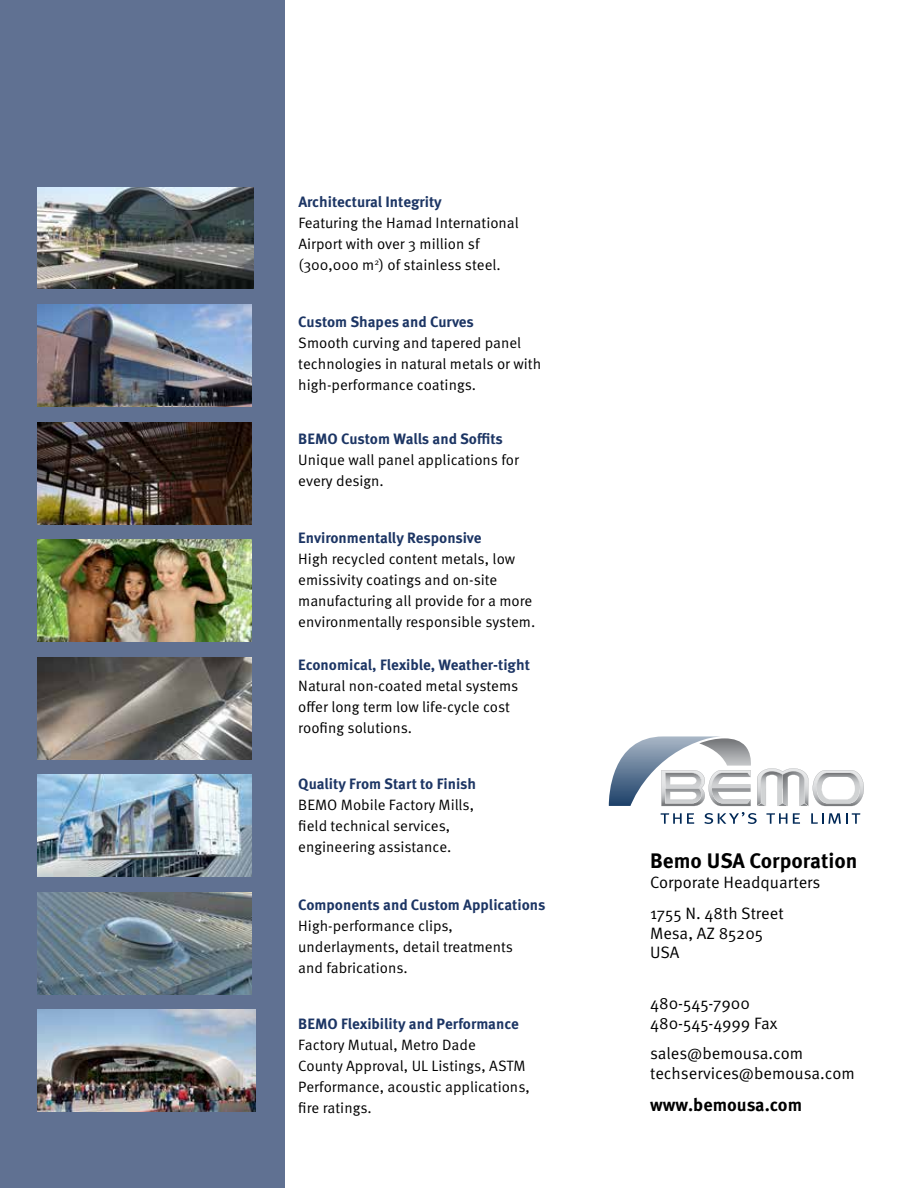
<style>
.page{position:relative;width:918px;height:1188px;background:#fff}
.page>*{position:absolute;margin:0;border:0;box-sizing:border-box;transform-origin:0 0}
.t1{font:700 21px "Meta OT";color:#000}
.t2{font:700 18px "Meta OT";color:#000}
.t3{font:16.5px/19.8px "Meta OT Norm";color:#000}
.t4{font:15px/21px "Meta OT Norm";color:#000}
.t5{font:700 15px "Meta OT";color:#1c3564}
</style>
<div class="page">
<svg style="left:661px;top:813px;width:33px;height:11px"></svg>
<svg style="left:704px;top:812px;width:53px;height:12px"></svg>
<svg style="left:766px;top:813px;width:21px;height:11px"></svg>
<svg style="left:793px;top:813px;width:7px;height:11px"></svg>
<svg style="left:811px;top:813px;width:49px;height:11px"></svg>
<svg style="left:757px;top:768px;width:107px;height:38px"></svg>
<svg style="left:724px;top:738px;width:27px;height:68px"></svg>
<img style="left:609px;top:736px;width:115px;height:70px">
<div style="left:0;top:0;width:284px;height:1188px;background:#607192"></div>
<img style="left:38px;top:187px;width:215px;height:102px">
<img style="left:38px;top:305px;width:214px;height:101px">
<img style="left:38px;top:422px;width:214px;height:102px">
<img style="left:38px;top:540px;width:214px;height:102px">
<img style="left:38px;top:657px;width:214px;height:102px">
<img style="left:38px;top:775px;width:214px;height:102px">
<img style="left:38px;top:892px;width:214px;height:102px">
<img style="left:38px;top:1010px;width:217px;height:102px">
<p class="t5" style="left:298px;top:192px;width:145px">Architectural Integrity</p>
<p class="t4" style="left:298px;top:212px;width:222px">Featuring the Hamad International<br>Airport with over 3 million sf (300,000 m<sup>2</sup>) of stainless steel.</p>
<p class="t5" style="left:298px;top:312px;width:177px">Custom Shapes and Curves</p>
<p class="t4" style="left:298px;top:332px;width:244px">Smooth curving and tapered panel technologies in natural metals or with high-performance coatings.</p>
<p class="t5" style="left:298px;top:429px;width:206px">BEMO Custom Walls and Soffits</p>
<p class="t4" style="left:298px;top:449px;width:222px">Unique wall panel applications for every design.</p>
<p class="t5" style="left:298px;top:528px;width:185px">Environmentally Responsive</p>
<p class="t4" style="left:298px;top:548px;width:239px">High recycled content metals, low emissivity coatings and on-site manufacturing all provide for a more environmentally responsible system.</p>
<p class="t5" style="left:298px;top:656px;width:233px">Economical, Flexible, Weather-tight</p>
<p class="t4" style="left:298px;top:676px;width:222px">Natural non-coated metal systems offer long term low life-cycle cost roofing solutions.</p>
<p class="t5" style="left:298px;top:774px;width:179px">Quality From Start to Finish</p>
<p class="t4" style="left:298px;top:794px;width:177px">BEMO Mobile Factory Mills, field technical services, engineering assistance.</p>
<p class="t5" style="left:298px;top:896px;width:249px">Components and Custom Applications</p>
<p class="t4" style="left:298px;top:916px;width:216px">High-performance clips, underlayments, detail treatments and fabrications.</p>
<p class="t5" style="left:298px;top:1014px;width:222px">BEMO Flexibility and Performance</p>
<p class="t4" style="left:298px;top:1034px;width:233px">Factory Mutual, Metro Dade<br>County Approval, UL Listings, ASTM<br>Performance, acoustic applications, fire ratings.</p>
<h1 class="t1" style="left:650px;top:848px;width:209px">Bemo USA Corporation</h1>
<p class="t3" style="left:650px;top:867px;width:172px;line-height:30.6px">Corporate Headquarters<br>1755 N. 48th Street</p>
<p class="t3" style="left:650px;top:923px;width:115px">Mesa, AZ 85205<br>USA</p>
<p class="t3" style="left:650px;top:993px;width:129px">480-545-7900<br>480-545-4999 Fax</p>
<p class="t3" style="left:650px;top:1044px;width:206px">sales@bemousa.com techservices@bemousa.com</p>
<p class="t2" style="left:650px;top:1094px;width:154px">www.bemousa.com</p>
</div>
